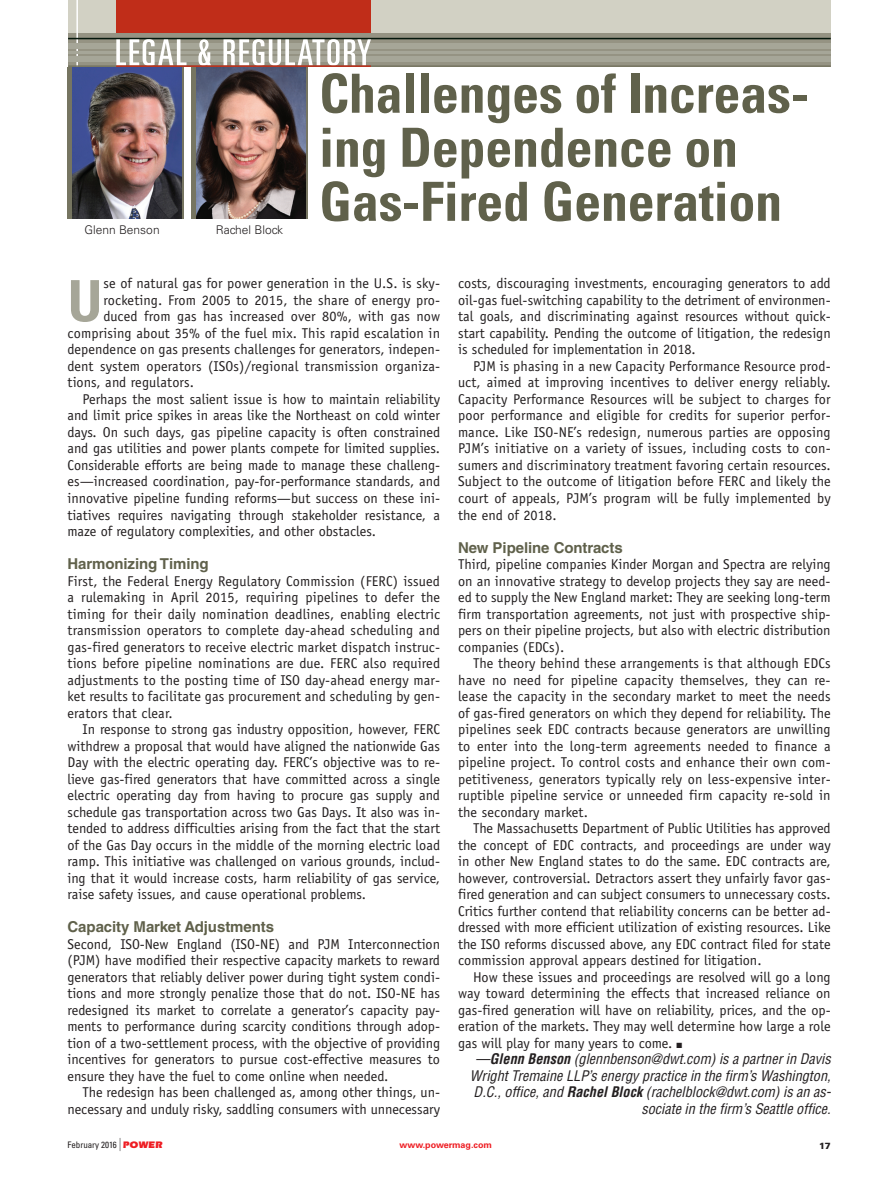
<style>
.page{position:relative;width:878px;height:1189px;background:#fff}
.page>*{position:absolute;margin:0;border:0;box-sizing:border-box;transform-origin:0 0}
.t1{font:700 condensed 57px "Univers LT Std";color:#a6a698}
.t2{font:700 condensed 54px/54px "Univers LT Std";letter-spacing:-.005em;color:#60614b}
.t3{font:700 15px "Helvetica LT Std";letter-spacing:-.005em;color:#60614b}
.t4{font:14.25px/16.5px "Officina Sans Std";color:#231f20;text-align:justify}
.t5{font:italic condensed 14.25px/16.5px "Helvetica LT Std";color:#231f20;text-align:right}
.t6{font:300 12px "Univers LT Std";color:#231f20}
.t7{font:condensed 9px "Univers LT Std";letter-spacing:-.005em;color:#231f20}
.t8{font:700 9px "Univers LT Std";color:#ee1d23}
.t9{font:900 9px "Univers LT Std";color:#231f20}
.s1{font-weight:700}
.s2{font-weight:100;font-stretch:ultra-condensed;font-size:18px}
.s3{font-family:"ITC Eras Std";font-weight:900;font-stretch:normal;font-size:9.75px;color:#ee1d23}
</style>
<div class="page">
<img style="left:72px;top:67px;width:110px;height:151px">
<hr style="left:182px;top:67px;width:1px;height:151px;background:#767561">
<hr style="left:68px;top:67px;width:4px;height:151px;background:#767561">
<img style="left:196px;top:67px;width:110px;height:151px">
<hr style="left:306px;top:67px;width:1px;height:151px;background:#767561">
<div style="left:191px;top:67px;width:5px;height:151px;background:#767561"></div>
<svg style="left:68px;top:33px;width:762px;height:32px;background:#939282"></svg>
<div style="left:68px;top:0;width:762px;height:33px;background:#d2d1c4"></div>
<hr style="left:76px;top:0;width:2px;height:67px;background:#fff">
<hr style="left:68px;top:65px;width:762px;height:2px;background:#767561">
<hr style="left:68px;top:38px;width:762px;height:1px;background:#05170c">
<div style="left:68px;top:43px;width:762px;height:5px;background:#a6a698"></div>
<hr style="left:68px;top:51px;width:762px;height:2px;background:#a6a698">
<div style="left:68px;top:56px;width:762px;height:5px;background:#a6a698"></div>
<svg style="left:116px;top:39px;width:255px;height:26px"></svg>
<div style="left:116px;top:0;width:255px;height:33px;background:#c02d19"></div>
<hr style="left:116px;top:65px;width:255px;height:2px;background:#c02d19">
<p class="t6" style="left:84px;top:222px;width:77px">Glenn Benson</p>
<p class="t6" style="left:216px;top:222px;width:69px">Rachel Block</p>
<h2 class="t2" style="left:319px;top:66px;width:491px">Challenges of Increas&shy;ing Dependence on<br>Gas-Fired Generation</h2>
<h1 class="t1" style="left:68px;top:266px;width:36px">U</h1>
<p class="t4" style="left:103px;top:275px;width:338px">se of natural gas for power generation in the U.S. is sky-</p>
<p class="t4" style="left:103px;top:292px;width:338px">rocketing. From 2005 to 2015, the share of energy pro-</p>
<p class="t4" style="left:103px;top:308px;width:338px">duced from gas has increased over 80%, with gas now</p>
<p class="t4" style="left:68px;top:325px;width:374px">comprising about 35% of the fuel mix. This rapid escalation in</p>
<p class="t4" style="left:68px;top:341px;width:374px">dependence on gas presents challenges for generators, indepen-</p>
<p class="t4" style="left:68px;top:358px;width:374px">dent system operators (ISOs)/regional transmission organiza-</p>
<p class="t4" style="left:68px;top:374px;width:128px">tions, and regulators.</p>
<p class="t4" style="left:83px;top:391px;width:359px">Perhaps the most salient issue is how to maintain reliability</p>
<p class="t4" style="left:68px;top:407px;width:374px">and limit price spikes in areas like the Northeast on cold winter</p>
<p class="t4" style="left:68px;top:424px;width:374px">days. On such days, gas pipeline capacity is often constrained</p>
<p class="t4" style="left:68px;top:440px;width:374px">and gas utilities and power plants compete for limited supplies.</p>
<p class="t4" style="left:68px;top:457px;width:374px">Considerable efforts are being made to manage these challeng-</p>
<p class="t4" style="left:68px;top:473px;width:374px">es—increased coordination, pay-for-performance standards, and</p>
<p class="t4" style="left:68px;top:490px;width:374px">innovative pipeline funding reforms—but success on these ini-</p>
<p class="t4" style="left:68px;top:506px;width:374px">tiatives requires navigating through stakeholder resistance, a</p>
<p class="t4" style="left:68px;top:523px;width:310px">maze of regulatory complexities, and other obstacles.</p>
<p class="t3" style="left:68px;top:554px;width:143px">Harmonizing Timing</p>
<p class="t4" style="left:68px;top:572px;width:374px">First, the Federal Energy Regulatory Commission (FERC) issued a rulemaking in April 2015, requiring pipelines to defer the timing for their daily nomination deadlines, enabling electric transmission operators to complete day-ahead scheduling and gas-fired generators to receive electric market dispatch instruc&shy;tions before pipeline nominations are due. FERC also required adjustments to the posting time of ISO day-ahead energy mar&shy;ket results to facilitate gas procurement and scheduling by gen&shy;erators that clear.</p>
<p class="t4" style="left:68px;top:721px;width:374px;text-indent:15px">In response to strong gas industry opposition, however, FERC withdrew a proposal that would have aligned the nationwide Gas Day with the electric operating day. FERC’s objective was to re&shy;lieve gas-fired generators that have committed across a single electric operating day from having to procure gas supply and schedule gas transportation across two Gas Days. It also was in&shy;tended to address difficulties arising from the fact that the start of the Gas Day occurs in the middle of the morning electric load ramp. This initiative was challenged on various grounds, includ&shy;ing that it would increase costs, harm reliability of gas service, raise safety issues, and cause operational problems.</p>
<p class="t3" style="left:68px;top:917px;width:208px">Capacity Market Adjustments</p>
<p class="t4" style="left:68px;top:935px;width:374px">Second, ISO-New England (ISO-NE) and PJM Interconnection (PJM) have modified their respective capacity markets to reward generators that reliably deliver power during tight system condi&shy;tions and more strongly penalize those that do not. ISO-NE has redesigned its market to correlate a generator’s capacity pay&shy;ments to performance during scarcity conditions through adop&shy;tion of a two-settlement process, with the objective of providing incentives for generators to pursue cost-effective measures to ensure they have the fuel to come online when needed.</p>
<p class="t4" style="left:68px;top:1084px;width:374px;text-align:right">The redesign has been challenged as, among other things, un&shy;necessary and unduly risky, saddling consumers with unnecessary</p>
<p class="t4" style="left:458px;top:275px;width:374px">costs, discouraging investments, encouraging generators to add oil-gas fuel-switching capability to the detriment of environmen&shy;tal goals, and discriminating against resources without quick&shy;start capability. Pending the outcome of litigation, the redesign is scheduled for implementation in 2018.</p>
<p class="t4" style="left:458px;top:358px;width:374px;text-indent:15px">PJM is phasing in a new Capacity Performance Resource prod&shy;uct, aimed at improving incentives to deliver energy reliably.<br>Capacity Performance Resources will be subject to charges for poor performance and eligible for credits for superior perfor&shy;mance. Like ISO-NE’s redesign, numerous parties are opposing PJM’s initiative on a variety of issues, including costs to con&shy;sumers and discriminatory treatment favoring certain resources.<br>Subject to the outcome of litigation before FERC and likely the court of appeals, PJM’s program will be fully implemented by the end of 2018.</p>
<p class="t3" style="left:458px;top:538px;width:166px">New Pipeline Contracts</p>
<p class="t4" style="left:458px;top:556px;width:374px">Third, pipeline companies Kinder Morgan and Spectra are relying on an innovative strategy to develop projects they say are need&shy;ed to supply the New England market: They are seeking long-term firm transportation agreements, not just with prospective ship&shy;pers on their pipeline projects, but also with electric distribution companies (EDCs).</p>
<p class="t4" style="left:458px;top:655px;width:374px;text-indent:15px">The theory behind these arrangements is that although EDCs have no need for pipeline capacity themselves, they can re&shy;lease the capacity in the secondary market to meet the needs of gas-fired generators on which they depend for reliability. The pipelines seek EDC contracts because generators are unwilling to enter into the long-term agreements needed to finance a pipeline project. To control costs and enhance their own com&shy;petitiveness, generators typically rely on less-expensive inter&shy;ruptible pipeline service or unneeded firm capacity re-sold in the secondary market.</p>
<p class="t4" style="left:458px;top:820px;width:374px;text-indent:15px">The Massachusetts Department of Public Utilities has approved the concept of EDC contracts, and proceedings are under way in other New England states to do the same. EDC contracts are, however, controversial. Detractors assert they unfairly favor gas&shy;fired generation and can subject consumers to unnecessary costs.<br>Critics further contend that reliability concerns can be better ad&shy;dressed with more efficient utilization of existing resources. Like the ISO reforms discussed above, any EDC contract filed for state commission approval appears destined for litigation.</p>
<p class="t4" style="left:458px;top:968px;width:374px;text-indent:15px">How these issues and proceedings are resolved will go a long way toward determining the effects that increased reliance on gas-fired generation will have on reliability, prices, and the op&shy;eration of the markets. They may well determine how large a role gas will play for many years to come. ■</p>
<p class="t5" style="left:469px;top:1050px;width:363px">—<span class="s1">Glenn Benson</span> (glennbenson@dwt.com) is a partner in Davis Wright Tremaine LLP’s energy practice in the firm’s Washington, D.C., office, and <span class="s1">Rachel Block</span> (rachelblock@dwt.com) is an as&shy;sociate in the firm’s Seattle office.</p>
<p class="t7" style="left:68px;top:1138px;width:97px">February 2016 <span class="s2">|</span> <span class="s3">POWER</span></p>
<p class="t8" style="left:399px;top:1138px;width:94px">www.powermag.com</p>
<p class="t9" style="left:819px;top:1139px;width:13px">17</p>
</div>
